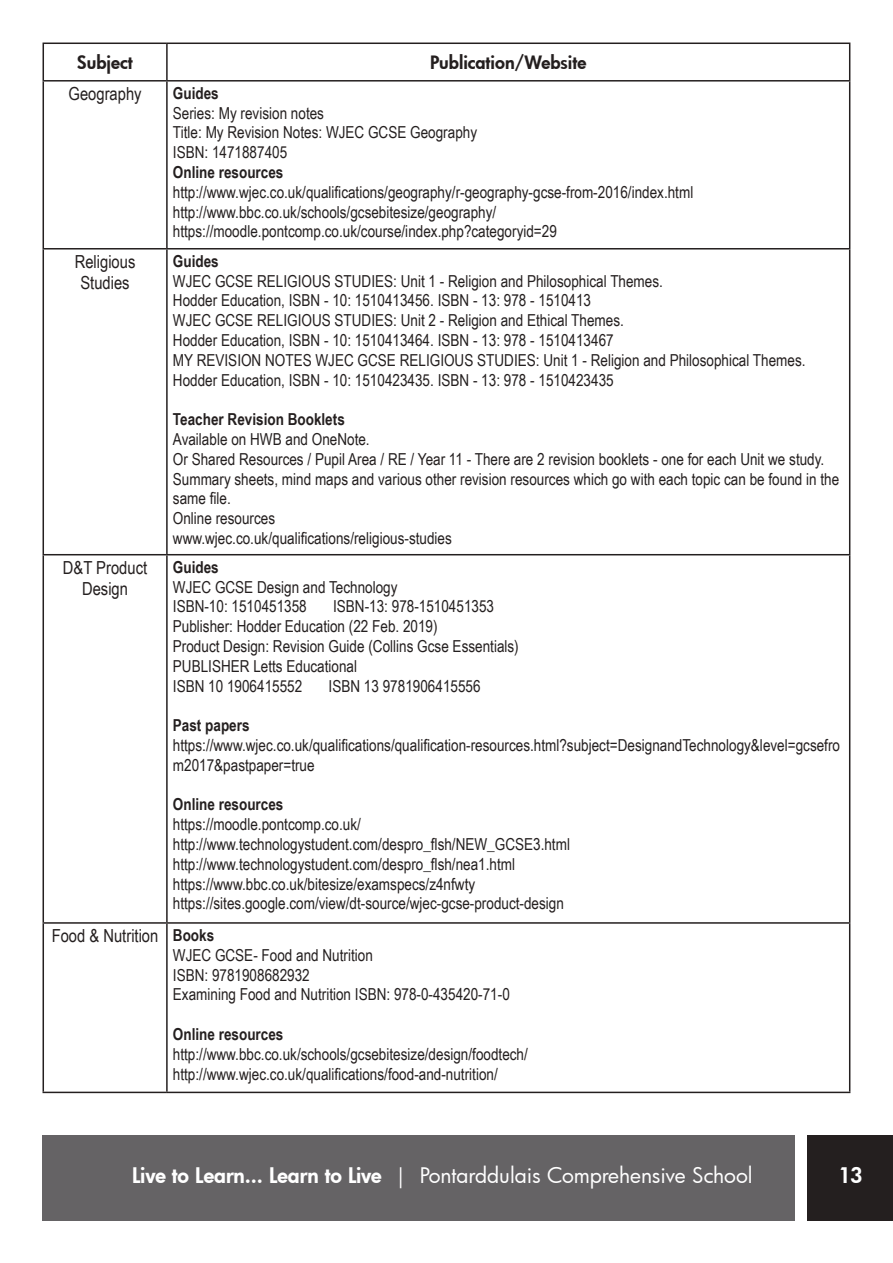
<style>
.page{position:relative;width:893px;height:1263px;background:#fff}
.page>*{position:absolute;margin:0;border:0;box-sizing:border-box;transform-origin:0 0}
.t1{font:21px "Futura";letter-spacing:-.005em;color:#fff}
.t2{font:800 21px "Futura";color:#fff}
.t3{font:18px/21.6px "Arial Narrow";color:#241f1f;text-align:center}
.t4{font:800 18px "Futura";color:#241f1f}
.t5{font:16.5px/19.8px "Arial Narrow";color:#241f1f}
.t6{font:700 16.5px "Arial Narrow";color:#241f1f}
.s1{font-weight:700;font-size:16.5px}
.s2{font-weight:800}
</style>
<div class="page">
<div style="left:808px;top:1135px;width:85px;height:85px;background:#241f1f"></div>
<div style="left:43px;top:1135px;width:752px;height:85px;background:#656365"></div>
<hr style="left:43px;top:43px;width:124px;height:1px;background:#241f1f">
<hr style="left:43px;top:44px;width:1px;height:36px;background:#241f1f">
<hr style="left:167px;top:43px;width:683px;height:1px;background:#241f1f">
<hr style="left:166px;top:44px;width:2px;height:36px;background:#241f1f">
<hr style="left:849px;top:44px;width:1px;height:36px;background:#241f1f">
<hr style="left:43px;top:80px;width:124px;height:2px;background:#241f1f">
<hr style="left:43px;top:82px;width:1px;height:166px;background:#241f1f">
<hr style="left:167px;top:80px;width:683px;height:2px;background:#241f1f">
<hr style="left:166px;top:82px;width:2px;height:166px;background:#241f1f">
<hr style="left:849px;top:82px;width:1px;height:166px;background:#241f1f">
<hr style="left:43px;top:248px;width:124px;height:1px;background:#241f1f">
<hr style="left:43px;top:249px;width:1px;height:305px;background:#241f1f">
<hr style="left:167px;top:248px;width:683px;height:1px;background:#241f1f">
<hr style="left:166px;top:249px;width:2px;height:305px;background:#241f1f">
<hr style="left:849px;top:249px;width:1px;height:305px;background:#241f1f">
<hr style="left:43px;top:554px;width:124px;height:1px;background:#241f1f">
<hr style="left:43px;top:555px;width:1px;height:367px;background:#241f1f">
<hr style="left:167px;top:554px;width:683px;height:1px;background:#241f1f">
<hr style="left:166px;top:555px;width:2px;height:367px;background:#241f1f">
<hr style="left:849px;top:555px;width:1px;height:367px;background:#241f1f">
<hr style="left:43px;top:922px;width:124px;height:2px;background:#241f1f">
<hr style="left:43px;top:924px;width:1px;height:168px;background:#241f1f">
<hr style="left:167px;top:922px;width:683px;height:2px;background:#241f1f">
<hr style="left:166px;top:924px;width:2px;height:168px;background:#241f1f">
<hr style="left:849px;top:924px;width:1px;height:168px;background:#241f1f">
<hr style="left:43px;top:1092px;width:124px;height:1px;background:#241f1f">
<hr style="left:167px;top:1092px;width:683px;height:1px;background:#241f1f">
<p class="t4" style="left:77px;top:50px;width:57px">Subject</p>
<p class="t4" style="left:430px;top:50px;width:158px">Publication/Website</p>
<p class="t3" style="left:69px;top:82px;width:75px">Geography</p>
<p class="t6" style="left:173px;top:81px;width:47px">Guides</p>
<p class="t5" style="left:173px;top:102px;width:306px">Series: My revision notes<br>Title: My Revision Notes: WJEC GCSE Geography<br>ISBN: 1471887405</p>
<p class="t6" style="left:173px;top:160px;width:112px">Online resources</p>
<p class="t5" style="left:173px;top:181px;width:522px">http://www.wjec.co.uk/qualifications/geography/r-geography-gcse-from-2016/index.html http://www.bbc.co.uk/schools/gcsebitesize/geography/ https://moodle.pontcomp.co.uk/course/index.php?categoryid=29</p>
<p class="t3" style="left:75px;top:250px;width:62px">Religious<br>Studies</p>
<p class="t6" style="left:173px;top:248px;width:47px">Guides</p>
<p class="t5" style="left:173px;top:270px;width:634px">WJEC GCSE RELIGIOUS STUDIES: Unit 1 - Religion and Philosophical Themes.<br>Hodder Education, ISBN - 10: 1510413456. ISBN - 13: 978 - 1510413<br>WJEC GCSE RELIGIOUS STUDIES: Unit 2 - Religion and Ethical Themes.<br>Hodder Education, ISBN - 10: 1510413464. ISBN - 13: 978 - 1510413467<br>MY REVISION NOTES WJEC GCSE RELIGIOUS STUDIES: Unit 1 - Religion and Philosophical Themes.<br>Hodder Education, ISBN - 10: 1510423435. ISBN - 13: 978 - 1510423435</p>
<p class="t6" style="left:173px;top:407px;width:173px">Teacher Revision Booklets</p>
<p class="t5" style="left:173px;top:429px;width:668px">Available on HWB and OneNote.<br>Or Shared Resources / Pupil Area / RE / Year 11 - There are 2 revision booklets - one for each Unit we study.<br>Summary sheets, mind maps and various other revision resources which go with each topic can be found in the same file.<br>Online resources<br>www.wjec.co.uk/qualifications/religious-studies</p>
<p class="t3" style="left:63px;top:556px;width:86px">D&amp;T Product<br>Design</p>
<p class="t6" style="left:173px;top:554px;width:47px">Guides</p>
<p class="t5" style="left:173px;top:576px;width:226px">WJEC GCSE Design and Technology<br>ISBN-10: 1510451358</p>
<p class="t5" style="left:173px;top:596px;width:347px;text-indent:160px">ISBN-13: 978-1510451353<br>Publisher: Hodder Education (22 Feb. 2019)<br>Product Design: Revision Guide (Collins Gcse Essentials)<br>PUBLISHER Letts Educational<br>ISBN 10 1906415552</p>
<p class="t5" style="left:329px;top:675px;width:153px">ISBN 13 9781906415556</p>
<p class="t6" style="left:173px;top:713px;width:78px">Past papers</p>
<p class="t5" style="left:173px;top:735px;width:669px">https://www.wjec.co.uk/qualifications/qualification-resources.html?subject=DesignandTechnology&amp;level=gcsefro m2017&amp;pastpaper=true</p>
<p class="t6" style="left:173px;top:792px;width:112px">Online resources</p>
<p class="t5" style="left:173px;top:814px;width:399px">https://moodle.pontcomp.co.uk/ http://www.technologystudent.com/despro_flsh/NEW_GCSE3.html http://www.technologystudent.com/despro_flsh/nea1.html https://www.bbc.co.uk/bitesize/examspecs/z4nfwty https://sites.google.com/view/dt-source/wjec-gcse-product-design</p>
<p class="t3" style="left:52px;top:924px;width:164px">Food &amp; Nutrition <span class="s1">Books</span></p>
<p class="t5" style="left:173px;top:944px;width:338px">WJEC GCSE- Food and Nutrition<br>ISBN: 9781908682932<br>Examining Food and Nutrition ISBN: 978-0-435420-71-0</p>
<p class="t6" style="left:173px;top:1022px;width:112px">Online resources</p>
<p class="t5" style="left:173px;top:1043px;width:356px">http://www.bbc.co.uk/schools/gcsebitesize/design/foodtech/ http://www.wjec.co.uk/qualifications/food-and-nutrition/</p>
<p class="t1" style="left:132px;top:1161px;width:622px"><span class="s2">Live to Learn... Learn to Live</span> | Pontarddulais Comprehensive School</p>
<p class="t2" style="left:838px;top:1161px;width:26px">13</p>
</div>
